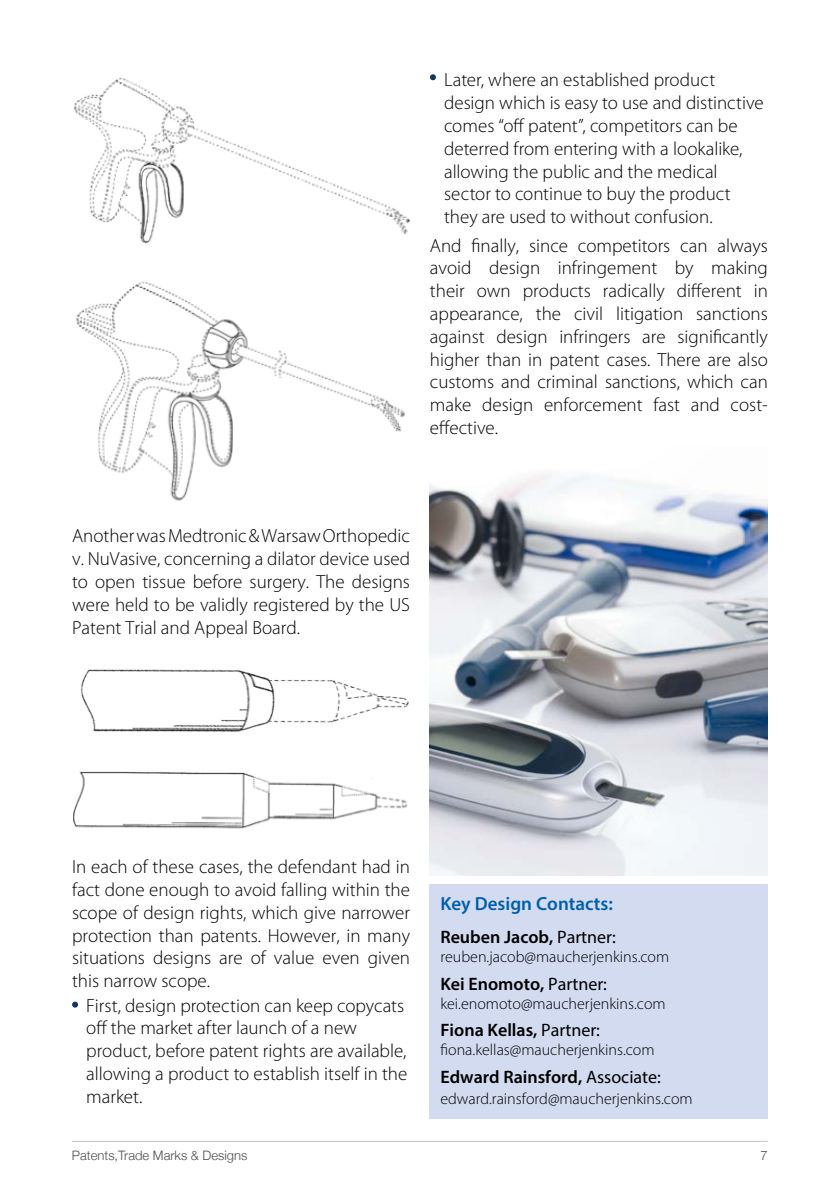
<style>
.page{position:relative;width:840px;height:1191px;background:#fff}
.page>*{position:absolute;margin:0;border:0;box-sizing:border-box;transform-origin:0 0}
.t1{font:300 19px/22.8px "Myriad Pro";color:#000;text-align:justify}
.t2{font:600 19px "Myriad Pro";color:#005faa}
.t3{font:600 18px "Myriad Pro";color:#000}
.t4{font:300 16px "Myriad Pro";color:#000}
.t5{font:300 13px "Helvetica Neue";color:#504f4f}
.s1{font-weight:400}
</style>
<div class="page">
<hr style="left:72px;top:1141px;width:695px;height:1px;background:#c4c2d2">
<img style="left:74px;top:77px;width:336px;height:167px">
<img style="left:76px;top:281px;width:329px;height:220px">
<svg style="left:72px;top:1001px;width:6px;height:6px"></svg>
<svg style="left:429px;top:74px;width:6px;height:6px"></svg>
<img style="left:80px;top:669px;width:329px;height:63px">
<img style="left:73px;top:771px;width:335px;height:58px">
<div style="left:429px;top:884px;width:338px;height:235px;background:#d2dbf0"></div>
<img style="left:429px;top:474px;width:338px;height:401px">
<p class="t1" style="left:444px;top:69px;width:321px;text-align:left">Later, where an established product design which is easy to use and distinctive comes “off patent”, competitors can be deterred from entering with a lookalike, allowing the public and the medical sector to continue to buy the product they are used to without confusion.</p>
<p class="t1" style="left:429px;top:234px;width:339px">And finally, since competitors can always avoid design infringement by making their own products radically different in appearance, the civil litigation sanctions against design infringers are significantly higher than in patent cases. There are also customs and criminal sanctions, which can make design enforcement fast and cost&shy;effective.</p>
<p class="t1" style="left:72px;top:525px;width:339px">Another was Medtronic &amp; Warsaw Orthopedic v. NuVasive, concerning a dilator device used to open tissue before surgery. The designs were held to be validly registered by the US Patent Trial and Appeal Board.</p>
<p class="t1" style="left:72px;top:855px;width:339px">In each of these cases, the defendant had in fact done enough to avoid falling within the scope of design rights, which give narrower protection than patents. However, in many situations designs are of value even given this narrow scope.</p>
<p class="t1" style="left:86px;top:994px;width:322px;text-align:left">First, design protection can keep copycats off the market after launch of a new product, before patent rights are available, allowing a product to establish itself in the market.</p>
<p class="t2" style="left:440px;top:892px;width:174px">Key Design Contacts:</p>
<p class="t3" style="left:440px;top:925px;width:177px">Reuben Jacob, <span class="s1">Partner:</span></p>
<p class="t4" style="left:440px;top:948px;width:230px">reuben.jacob@maucherjenkins.com</p>
<p class="t3" style="left:440px;top:972px;width:168px">Kei Enomoto, <span class="s1">Partner:</span></p>
<p class="t4" style="left:440px;top:994px;width:227px">kei.enomoto@maucherjenkins.com</p>
<p class="t3" style="left:440px;top:1018px;width:161px">Fiona Kellas, <span class="s1">Partner:</span></p>
<p class="t4" style="left:440px;top:1041px;width:215px">fiona.kellas@maucherjenkins.com</p>
<p class="t3" style="left:440px;top:1065px;width:222px">Edward Rainsford, <span class="s1">Associate:</span></p>
<p class="t4" style="left:440px;top:1089px;width:253px">edward.rainsford@maucherjenkins.com</p>
<p class="t5" style="left:72px;top:1144px;width:177px">Patents,Trade Marks &amp; Designs</p>
<p class="t5" style="left:760px;top:1144px;width:9px">7</p>
</div>
